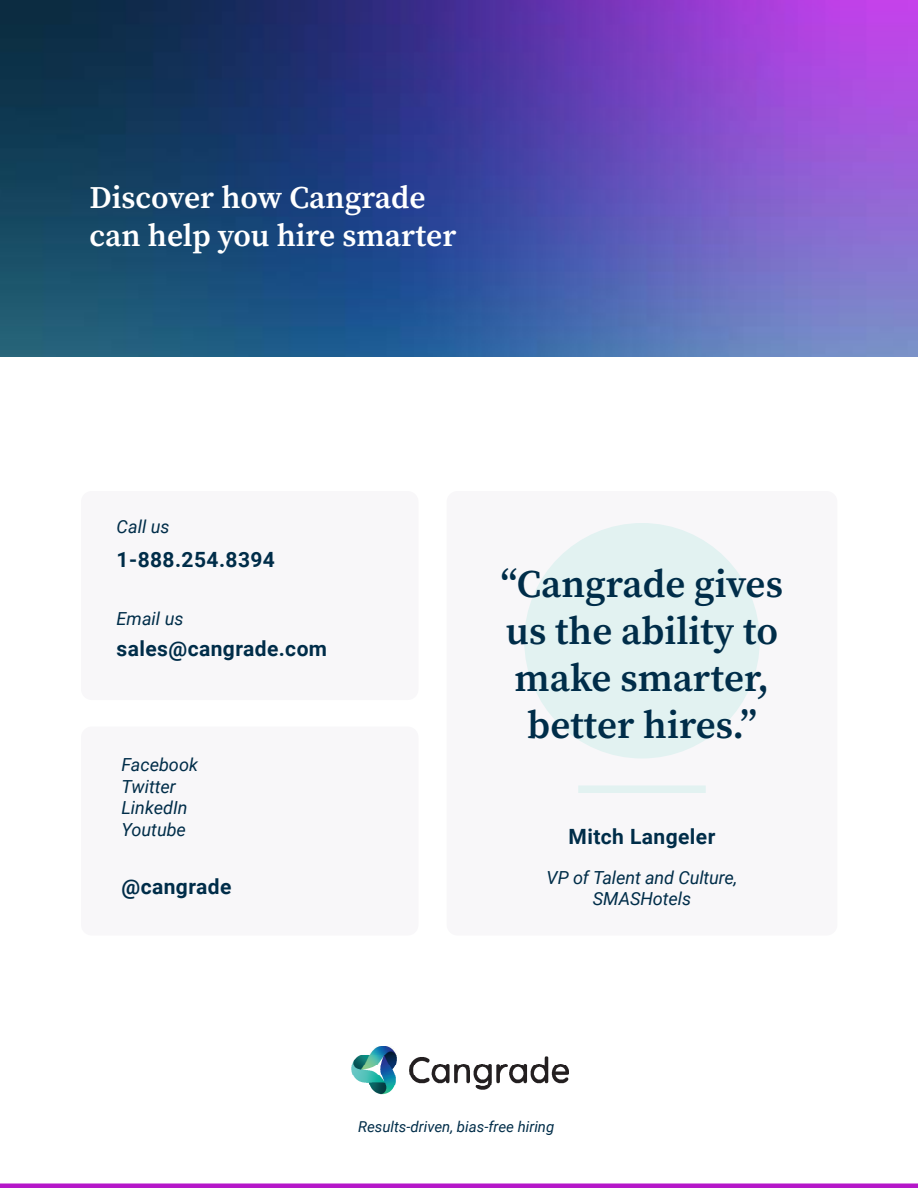
<style>
.page{position:relative;width:918px;height:1188px;background:#fff}
.page>*{position:absolute;margin:0;border:0;box-sizing:border-box;transform-origin:0 0}
.t1{font:600 39px/46.8px "Source Serif Pro";color:#002d49;text-align:center}
.t2{font:600 31.5px/37.8px "Source Serif Pro";color:#fff}
.t3{font:700 21px "Roboto";letter-spacing:.02em;color:#002d49}
.t4{font:italic 18px/21.6px "Roboto";color:#002d49}
.t5{font:italic 15px "Roboto";color:#002d49}
</style>
<div class="page">
<img style="left:0;top:0;width:918px;height:356px">
<div style="left:447px;top:491px;width:390px;height:445px;background:#f8f7f9;border-radius:11px"></div>
<div style="left:81px;top:491px;width:338px;height:209px;background:#f8f7f9;border-radius:11px"></div>
<div style="left:81px;top:727px;width:338px;height:209px;background:#f8f7f9;border-radius:11px"></div>
<hr style="left:0;top:1184px;width:918px;height:4px;background:#b517c9">
<div style="left:524px;top:523px;width:236px;height:235px;background:#e2f2f1;border-radius:50%"></div>
<div style="left:578px;top:785px;width:128px;height:8px;background:#e2f2f1"></div>
<img style="left:351px;top:1046px;width:218px;height:48px">
<h2 class="t2" style="left:90px;top:178px;width:368px">Discover how Cangrade can help you hire smarter</h2>
<p class="t4" style="left:117px;top:515px;width:54px">Call us</p>
<p class="t3" style="left:117px;top:545px;width:160px">1-888.254.8394</p>
<p class="t4" style="left:117px;top:607px;width:68px">Email us</p>
<p class="t3" style="left:117px;top:633px;width:212px">sales@cangrade.com</p>
<p class="t4" style="left:122px;top:753px;width:78px">Facebook<br>Twitter<br>LinkedIn<br>Youtube</p>
<p class="t3" style="left:122px;top:872px;width:111px">@cangrade</p>
<h1 class="t1" style="left:501px;top:561px;width:284px">“Cangrade gives us the ability to make smarter, better hires.”</h1>
<p class="t3" style="left:569px;top:821px;width:148px">Mitch Langeler</p>
<p class="t4" style="left:547px;top:866px;width:192px;text-align:center">VP of Talent and Culture,<br>SMASHotels</p>
<p class="t5" style="left:358px;top:1116px;width:198px">Results-driven, bias-free hiring</p>
</div>
